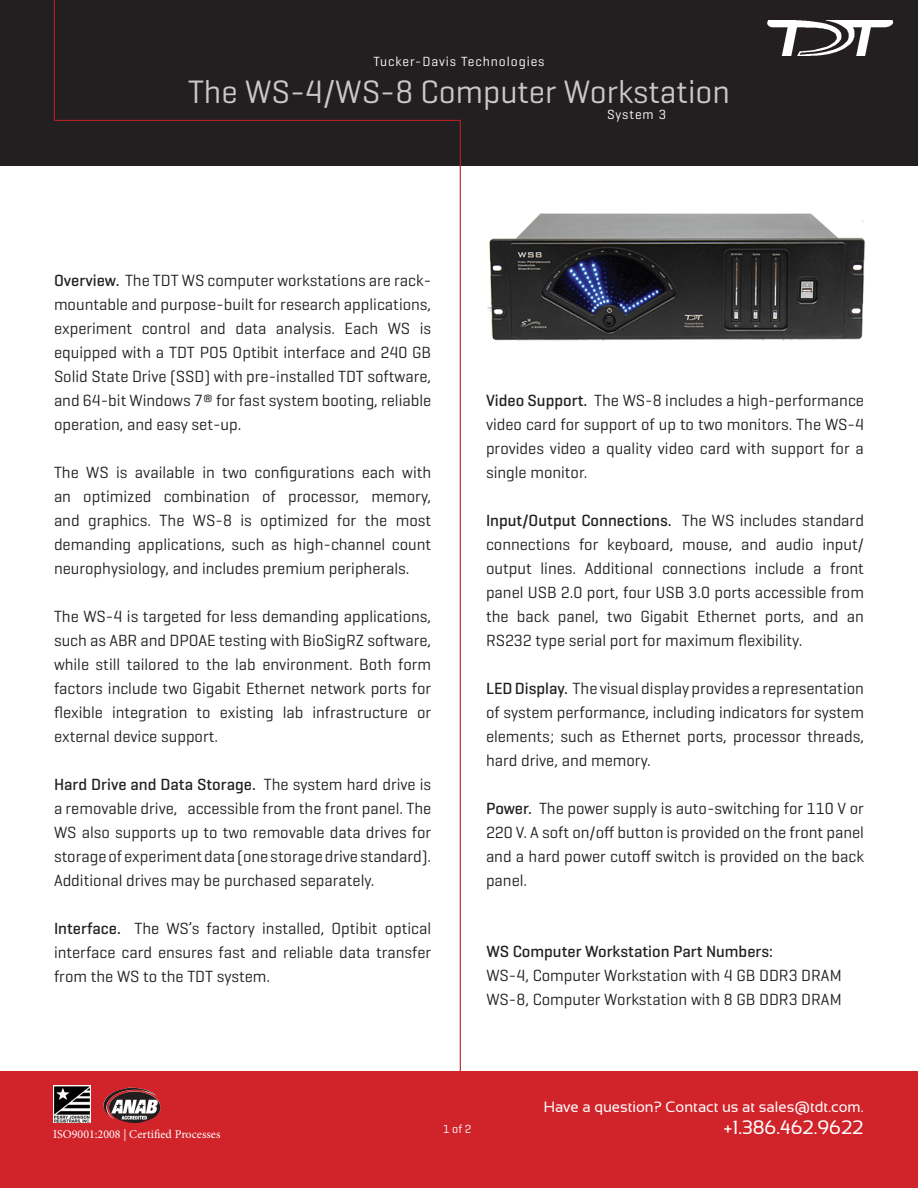
<style>
.page{position:relative;width:918px;height:1188px;background:#fff}
.page>*{position:absolute;margin:0;border:0;box-sizing:border-box;transform-origin:0 0}
.t1{font:33px "Geogrotesque";color:#cac9c8}
.t2{font:19.5px "Sansation";color:#fff}
.t3{font:16.5px/24px "Geogrotesque";color:#231f20;text-align:justify}
.t4{font:500 16.5px "Geogrotesque";color:#231f20}
.t5{font:15px "Sansation";color:#fff}
.t6{font:13.5px "Geogrotesque";letter-spacing:.07em;color:#fff}
.t7{font:12px "Minion Pro";color:#fff}
.t8{font:12px "Geogrotesque";color:#fff}
.s1{font-weight:500}
</style>
<div class="page">
<div style="left:0;top:0;width:918px;height:166px;background:#231f20"></div>
<hr style="left:460px;top:120px;width:1px;height:960px;background:#b22222">
<img style="left:767px;top:21px;width:127px;height:34px">
<hr style="left:55px;top:120px;width:405px;height:1px;background:#b22222">
<hr style="left:54px;top:0;width:1px;height:120px;background:#b22222">
<div style="left:0;top:1072px;width:918px;height:116px;background:#d1232a"></div>
<img style="left:53px;top:1086px;width:37px;height:37px">
<img style="left:104px;top:1088px;width:57px;height:35px">
<img style="left:488px;top:213px;width:377px;height:128px">
<p class="t6" style="left:373px;top:53px;width:173px">Tucker-Davis Technologies</p>
<p class="t1" style="left:188px;top:71px;width:543px">The WS-4/WS-8 Computer Workstation</p>
<p class="t6" style="left:607px;top:106px;width:61px">System 3</p>
<p class="t3" style="left:54px;top:268px;width:379px"><span class="s1">Overview.</span> The TDT WS computer workstations are rack&shy;mountable and purpose-built for research applications, experiment control and data analysis. Each WS is equipped with a TDT PO5 Optibit interface and 240 GB Solid State Drive (SSD) with pre-installed TDT software, and 64-bit Windows 7® for fast system booting, reliable operation, and easy set-up.</p>
<p class="t3" style="left:54px;top:460px;width:379px">The WS is available in two configurations each with an optimized combination of processor, memory, and graphics. The WS-8 is optimized for the most demanding applications, such as high-channel count neurophysiology, and includes premium peripherals.</p>
<p class="t3" style="left:54px;top:604px;width:379px">The WS-4 is targeted for less demanding applications, such as ABR and DPOAE testing with BioSigRZ software, while still tailored to the lab environment. Both form factors include two Gigabit Ethernet network ports for flexible integration to existing lab infrastructure or external device support.</p>
<p class="t3" style="left:54px;top:772px;width:379px"><span class="s1">Hard Drive and Data Storage.</span> The system hard drive is a removable drive, accessible from the front panel. The WS also supports up to two removable data drives for storage of experiment data (one storage drive standard).<br>Additional drives may be purchased separately.</p>
<p class="t3" style="left:54px;top:916px;width:379px"><span class="s1">Interface.</span> The WS’s factory installed, Optibit optical interface card ensures fast and reliable data transfer from the WS to the TDT system.</p>
<p class="t3" style="left:486px;top:388px;width:380px"><span class="s1">Video Support.</span> The WS-8 includes a high-performance video card for support of up to two monitors. The WS-4 provides video a quality video card with support for a single monitor.</p>
<p class="t3" style="left:486px;top:508px;width:380px"><span class="s1">Input/Output Connections.</span> The WS includes standard connections for keyboard, mouse, and audio input/ output lines. Additional connections include a front panel USB 2.0 port, four USB 3.0 ports accessible from the back panel, two Gigabit Ethernet ports, and an RS232 type serial port for maximum flexibility.</p>
<p class="t3" style="left:486px;top:676px;width:380px"><span class="s1">LED Display.</span> The visual display provides a representation of system performance, including indicators for system elements; such as Ethernet ports, processor threads, hard drive, and memory.</p>
<p class="t3" style="left:486px;top:796px;width:380px"><span class="s1">Power.</span> The power supply is auto-switching for 110 V or 220 V. A soft on/off button is provided on the front panel and a hard power cutoff switch is provided on the back panel.</p>
<p class="t4" style="left:486px;top:941px;width:288px">WS Computer Workstation Part Numbers:</p>
<p class="t3" style="left:486px;top:963px;width:357px">WS-4, Computer Workstation with 4 GB DDR3 DRAM</p>
<p class="t3" style="left:486px;top:987px;width:357px">WS-8, Computer Workstation with 8 GB DDR3 DRAM</p>
<p class="t7" style="left:53px;top:1127px;width:169px">ISO9001:2008 | Certified Processes</p>
<p class="t8" style="left:443px;top:1121px;width:30px">1 of 2</p>
<p class="t5" style="left:544px;top:1098px;width:321px">Have a question? Contact us at sales@tdt.com.</p>
<p class="t2" style="left:723px;top:1117px;width:142px">+1.386.462.9622</p>
</div>
